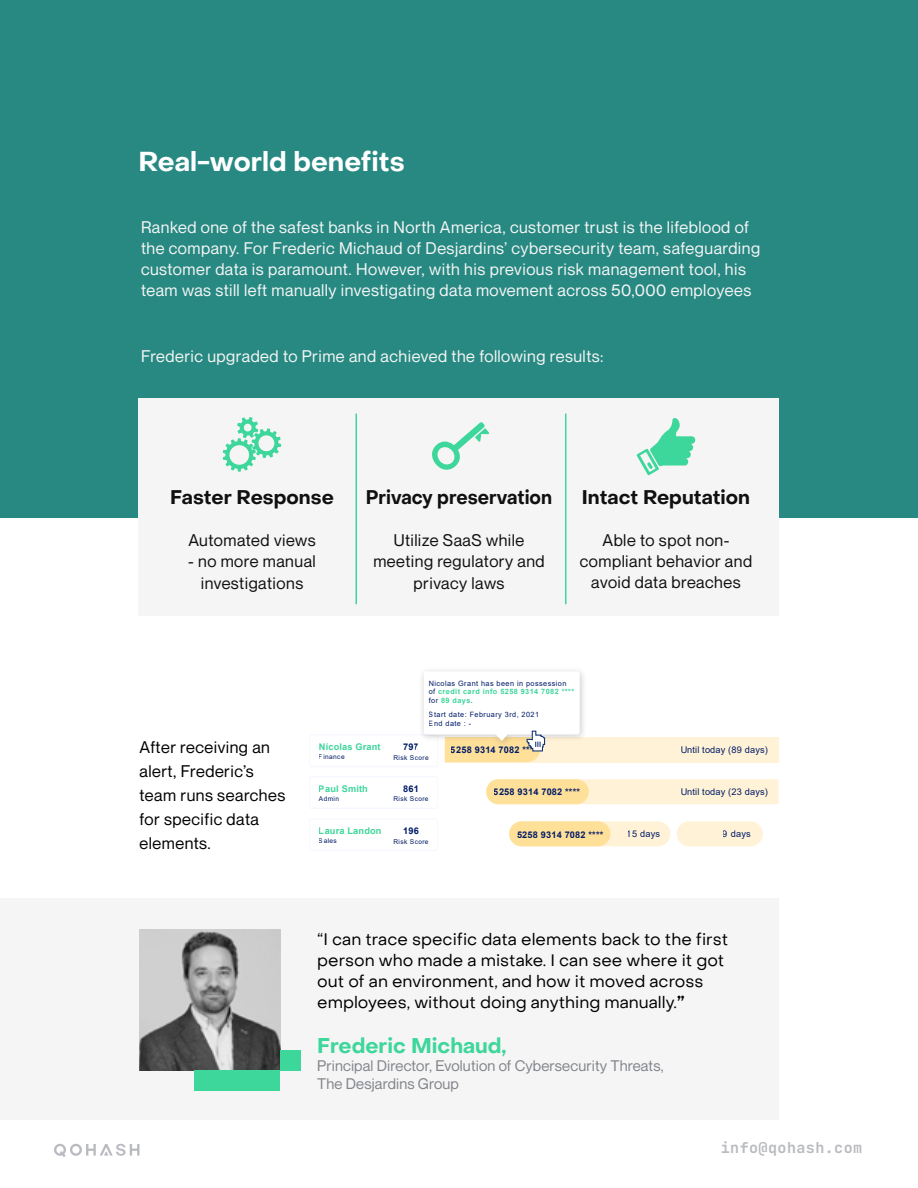
<style>
.page{position:relative;width:918px;height:1188px;background:#fff}
.page>*{position:absolute;margin:0;border:0;box-sizing:border-box;transform-origin:0 0}
.t1{font:700 27px "PP Object Sans";color:#fff}
.t2{font:700 21px "PP Object Sans";color:#3dd69b}
.t3{font:700 19.5px "PP Object Sans";color:#101010}
.t4{font:700 19.5px "PP Object Sans";color:#101010;scale:.93 1}
.t5{font:16.5px/21px "Neue Montreal";letter-spacing:.03em;color:#f5f5f5}
.t6{font:16.5px/21px "PP Object Sans";color:#000}
.t7{font:16.5px/21px "Neue Montreal";letter-spacing:.03em;color:#101010;text-align:center}
.t8{font:16.5px/24px "Neue Montreal";letter-spacing:.03em;color:#000}
.t9{font:15px/18px "Neue Montreal";letter-spacing:.01em;color:#83858c}
.t10{font:700 15px "Jet Brains Mono";letter-spacing:.03em;color:#babbc0}
.t11{font:700 9.15px "Arial";letter-spacing:.015em;color:#001b66}
.t12{font:9.15px "Arial";letter-spacing:.015em;color:#001b66}
.t13{font:700 9.15px "Arial";letter-spacing:.015em;color:#3dd69b}
.t14{font:7.35px/8.7px "Arial";letter-spacing:.06em;color:#001b66}
.t15{font:6.6px "Arial";letter-spacing:.06em;color:#001b66}
.s1{font-weight:700;color:#3dd69b}
.s2{font-weight:700}
</style>
<div class="page">
<svg style="left:54px;top:1144px;width:85px;height:13px"></svg>
<div style="left:0;top:0;width:918px;height:518px;background:#278982"></div>
<div style="left:0;top:898px;width:778px;height:222px;background:#f5f5f5"></div>
<img style="left:140px;top:930px;width:140px;height:141px">
<div style="left:280px;top:1050px;width:21px;height:21px;background:#3dd69b"></div>
<div style="left:195px;top:1071px;width:85px;height:20px;background:#3dd69b"></div>
<div style="left:138px;top:398px;width:641px;height:218px;background:#f5f5f5"></div>
<hr style="left:356px;top:414px;width:1px;height:190px;background:#3dd69b">
<hr style="left:565px;top:414px;width:1px;height:190px;background:#3dd69b">
<svg style="left:223px;top:417px;width:58px;height:55px"></svg>
<svg style="left:432px;top:422px;width:57px;height:48px"></svg>
<svg style="left:637px;top:418px;width:58px;height:57px"></svg>
<div style="left:445px;top:737px;width:333px;height:25px;background:#fff2d6"></div>
<div style="left:486px;top:779px;width:292px;height:25px;background:#fff2d6"></div>
<div style="left:486px;top:779px;width:103px;height:25px;background:#ffe099;border-radius:13px"></div>
<div style="left:509px;top:821px;width:161px;height:25px;background:#fff2d6;border-radius:13px"></div>
<div style="left:509px;top:821px;width:101px;height:25px;background:#ffe099;border-radius:13px"></div>
<div style="left:677px;top:821px;width:86px;height:25px;background:#fff2d6;border-radius:13px"></div>
<svg style="left:416px;top:671px;width:164px;height:92px"></svg>
<h1 class="t1" style="left:138px;top:145px;width:268px">Real-world benefits</h1>
<p class="t5" style="left:141px;top:217px;width:621px">Ranked one of the safest banks in North America, customer trust is the lifeblood of the company. For Frederic Michaud of Desjardins’ cybersecurity team, safeguarding customer data is paramount. However, with his previous risk management tool, his team was still left manually investigating data movement across 50,000 employees</p>
<p class="t5" style="left:141px;top:346px;width:464px">Frederic upgraded to Prime and achieved the following results:</p>
<p class="t3" style="left:170px;top:486px;width:165px">Faster Response</p>
<p class="t7" style="left:188px;top:530px;width:129px">Automated views</p>
<p class="t7" style="left:188px;top:551px;width:129px">- no more manual investigations</p>
<p class="t4" style="left:366px;top:486px;width:202px">Privacy preservation</p>
<p class="t7" style="left:373px;top:530px;width:173px">Utilize SaaS while meeting regulatory and privacy laws</p>
<p class="t3" style="left:582px;top:486px;width:170px">Intact Reputation</p>
<p class="t7" style="left:580px;top:530px;width:174px">Able to spot non&shy;compliant behavior and avoid data breaches</p>
<p class="t14" style="left:429px;top:679px;width:147px">Nicolas Grant has been in possession of <span class="s1">credit card info 5258 9314 7082 **** </span>for <span class="s1">89 days</span>.</p>
<p class="t14" style="left:429px;top:710px;width:112px">Start date: February 3rd, 2021<br>End date : -</p>
<p class="t8" style="left:140px;top:735px;width:147px">After receiving an alert, Frederic’s team runs searches for specific data elements.</p>
<p class="t13" style="left:319px;top:740px;width:63px">Nicolas Grant</p>
<p class="t15" style="left:319px;top:752px;width:27px">Finance</p>
<p class="t13" style="left:319px;top:782px;width:51px">Paul Smith</p>
<p class="t15" style="left:319px;top:794px;width:22px">Admin</p>
<p class="t13" style="left:319px;top:824px;width:64px">Laura Landon</p>
<p class="t15" style="left:319px;top:836px;width:20px">Sales</p>
<p class="t11" style="left:403px;top:740px;width:17px">797</p>
<p class="t15" style="left:393px;top:753px;width:37px">Risk Score</p>
<p class="t11" style="left:403px;top:782px;width:17px">861</p>
<p class="t15" style="left:393px;top:795px;width:37px">Risk Score</p>
<p class="t11" style="left:403px;top:824px;width:17px">196</p>
<p class="t15" style="left:393px;top:837px;width:37px">Risk Score</p>
<p class="t11" style="left:451px;top:743px;width:88px">5258 9314 7082 ****</p>
<p class="t12" style="left:680px;top:743px;width:89px">Until today (89 days)</p>
<p class="t11" style="left:494px;top:785px;width:88px">5258 9314 7082 ****</p>
<p class="t12" style="left:680px;top:786px;width:89px">Until today (23 days)</p>
<p class="t12" style="left:627px;top:828px;width:35px">15 days</p>
<p class="t12" style="left:723px;top:828px;width:29px">9 days</p>
<p class="t11" style="left:517px;top:828px;width:88px">5258 9314 7082 ****</p>
<p class="t6" style="left:317px;top:929px;width:413px">“I can trace specific data elements back to the first person who made a mistake. I can see where it got out of an environment, and how it moved across employees, without doing anything manually.<span class="s2">”</span></p>
<p class="t2" style="left:317px;top:1033px;width:191px">Frederic Michaud,</p>
<p class="t9" style="left:317px;top:1057px;width:348px">Principal Director, Evolution of Cybersecurity Threats,<br>The Desjardins Group</p>
<p class="t10" style="left:721px;top:1138px;width:143px">info@qohash.com</p>
</div>
